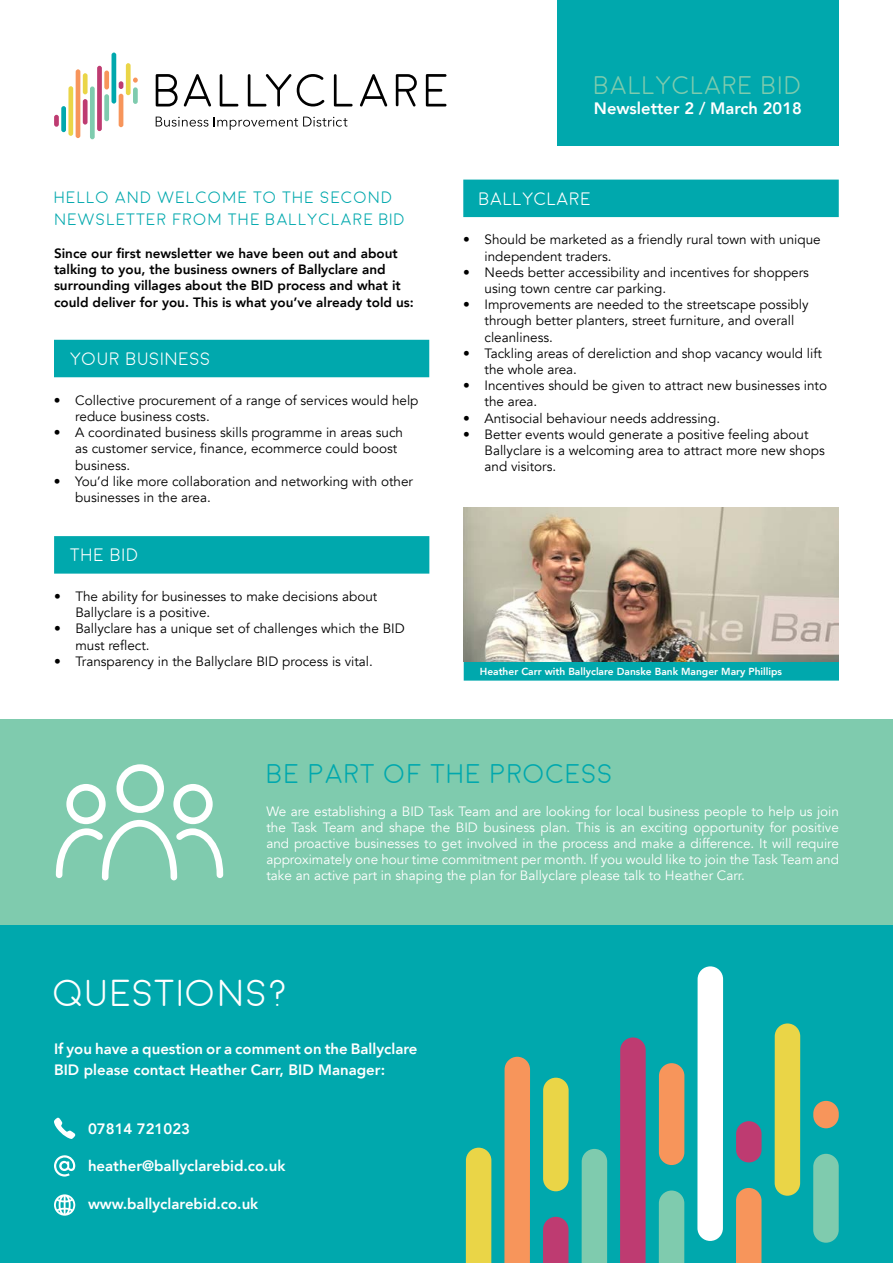
<style>
.page{position:relative;width:893px;height:1263px;background:#fff}
.page>*{position:absolute;margin:0;border:0;box-sizing:border-box;transform-origin:0 0}
.t1{font:300 37.5px "Moon";letter-spacing:.05em;color:#fff}
.t2{font:300 27px "Moon";letter-spacing:.05em;color:#00a8ad}
.t3{font:300 25.5px "Moon";letter-spacing:.05em;color:#7fcbae}
.t4{font:300 18px "Moon";letter-spacing:.05em;color:#fff}
.t5{font:300 16.5px/22.2px "Moon";letter-spacing:.05em;color:#00a8ad}
.t6{font:800 16.5px "Avenir";color:#fff}
.t7{font:800 15px/21px "Avenir";color:#fff}
.t8{font:13.5px/16.2px "Avenir";color:#000}
.t9{font:13.5px/16.2px "Avenir";color:#fff;text-align:justify}
.t10{font:800 13.5px/16.2px "Avenir";color:#000}
.t11{font:800 10.2px "Avenir";color:#fff}
</style>
<div class="page">
<div style="left:0;top:719px;width:893px;height:207px;background:#7fcbae"></div>
<div style="left:0;top:926px;width:893px;height:337px;background:#00a8ad"></div>
<svg style="left:133px;top:78px;width:5px;height:5px"></svg>
<div style="left:133px;top:87px;width:5px;height:17px;background:#7fcbae;border-radius:2px"></div>
<div style="left:126px;top:63px;width:5px;height:32px;background:#ead547;border-radius:2px"></div>
<div style="left:111px;top:53px;width:5px;height:51px;background:#00a8ad;border-radius:2px"></div>
<div style="left:104px;top:71px;width:5px;height:18px;background:#f7955b;border-radius:2px"></div>
<div style="left:104px;top:94px;width:5px;height:27px;background:#7fcbae;border-radius:2px"></div>
<div style="left:97px;top:66px;width:5px;height:65px;background:#be3b71;border-radius:2px"></div>
<div style="left:90px;top:86px;width:5px;height:53px;background:#7fcbae;border-radius:2px"></div>
<div style="left:83px;top:73px;width:5px;height:21px;background:#ead547;border-radius:2px"></div>
<div style="left:83px;top:99px;width:5px;height:26px;background:#be3b71;border-radius:2px"></div>
<hr style="left:76px;top:69px;width:4px;height:69px;background:#f7955b;border-radius:2px">
<div style="left:68px;top:86px;width:5px;height:50px;background:#ead547;border-radius:2px"></div>
<div style="left:61px;top:106px;width:5px;height:26px;background:#00a8ad;border-radius:2px"></div>
<div style="left:54px;top:115px;width:5px;height:12px;background:#be3b71;border-radius:2px"></div>
<svg style="left:119px;top:81px;width:4px;height:8px"></svg>
<hr style="left:119px;top:94px;width:4px;height:33px;background:#f7955b;border-radius:2px">
<svg style="left:156px;top:74px;width:22px;height:32px"></svg>
<svg style="left:184px;top:74px;width:27px;height:32px"></svg>
<svg style="left:220px;top:74px;width:18px;height:32px"></svg>
<svg style="left:248px;top:74px;width:43px;height:32px"></svg>
<svg style="left:297px;top:74px;width:27px;height:32px"></svg>
<svg style="left:334px;top:74px;width:19px;height:32px"></svg>
<svg style="left:360px;top:74px;width:27px;height:32px"></svg>
<svg style="left:396px;top:74px;width:21px;height:32px"></svg>
<svg style="left:426px;top:74px;width:20px;height:32px"></svg>
<svg style="left:156px;top:117px;width:52px;height:10px"></svg>
<svg style="left:214px;top:117px;width:133px;height:13px"></svg>
<div style="left:813px;top:1101px;width:26px;height:27px;background:#f7955b;border-radius:13px"></div>
<div style="left:813px;top:1154px;width:26px;height:89px;background:#7fcbae;border-radius:13px"></div>
<div style="left:775px;top:1023px;width:25px;height:173px;background:#ead547;border-radius:13px"></div>
<div style="left:697px;top:966px;width:26px;height:275px;background:#fff;border-radius:13px"></div>
<div style="left:659px;top:1063px;width:25px;height:102px;background:#f7955b;border-radius:13px"></div>
<div style="left:659px;top:1190px;width:25px;height:73px;background:#7fcbae"></div>
<svg style="left:620px;top:1037px;width:26px;height:226px;background:#b73e72"></svg>
<div style="left:581px;top:1149px;width:26px;height:114px;background:#7fcbae"></div>
<div style="left:543px;top:1078px;width:26px;height:113px;background:#ead547;border-radius:13px"></div>
<svg style="left:543px;top:1217px;width:26px;height:46px"></svg>
<div style="left:504px;top:1057px;width:26px;height:206px;background:#f7955b"></div>
<div style="left:466px;top:1148px;width:25px;height:115px;background:#ead547"></div>
<div style="left:736px;top:1121px;width:26px;height:41px;background:#be3b71;border-radius:13px"></div>
<div style="left:736px;top:1188px;width:25px;height:75px;background:#f7955b"></div>
<svg style="left:54px;top:1155px;width:21px;height:21px"></svg>
<svg style="left:54px;top:1117px;width:21px;height:22px"></svg>
<svg style="left:54px;top:1194px;width:21px;height:22px"></svg>
<div style="left:557px;top:0;width:282px;height:146px;background:#00a8ad"></div>
<div style="left:54px;top:536px;width:375px;height:38px;background:#00a8ad"></div>
<div style="left:464px;top:661px;width:375px;height:20px;background:#00a8ad"></div>
<div style="left:54px;top:340px;width:375px;height:37px;background:#00a8ad"></div>
<div style="left:463px;top:180px;width:376px;height:37px;background:#00a8ad"></div>
<svg style="left:56px;top:764px;width:167px;height:116px"></svg>
<img style="left:464px;top:507px;width:375px;height:154px">
<p class="t5" style="left:54px;top:186px;width:353px">HELLO AND WELCOME TO THE SECOND<br>NEWSLETTER FROM THE BALLYCLARE BID</p>
<p class="t10" style="left:54px;top:245px;width:361px">Since our first newsletter we have been out and about talking to you, the business owners of Ballyclare and surrounding villages about the BID process and what it could deliver for you. This is what you’ve already told us:</p>
<h3 class="t4" style="left:71px;top:350px;width:141px">YOUR BUSINESS</h3>
<p class="t8" style="left:75px;top:392px;width:345px;text-indent:-21px">• Collective procurement of a range of services would help reduce business costs.</p>
<p class="t8" style="left:75px;top:425px;width:329px;text-indent:-21px">• A coordinated business skills programme in areas such as customer service, finance, ecommerce could boost business.</p>
<p class="t8" style="left:75px;top:473px;width:339px;text-indent:-21px">• You’d like more collaboration and networking with other businesses in the area.</p>
<h3 class="t4" style="left:71px;top:546px;width:70px">THE BID</h3>
<p class="t8" style="left:75px;top:588px;width:304px;text-indent:-21px">• The ability for businesses to make decisions about<br>Ballyclare is a positive.</p>
<p class="t8" style="left:75px;top:621px;width:331px;text-indent:-21px">• Ballyclare has a unique set of challenges which the BID must reflect.</p>
<p class="t8" style="left:54px;top:653px;width:320px">• Transparency in the Ballyclare BID process is vital.</p>
<h3 class="t3" style="left:594px;top:73px;width:210px">BALLYCLARE BID</h3>
<p class="t6" style="left:594px;top:95px;width:210px">Newsletter 2 / March 2018</p>
<h3 class="t4" style="left:479px;top:190px;width:113px">BALLYCLARE</h3>
<p class="t8" style="left:485px;top:232px;width:338px;text-indent:-21px">• Should be marketed as a friendly rural town with unique independent traders.</p>
<p class="t8" style="left:485px;top:264px;width:326px;text-indent:-21px">• Needs better accessibility and incentives for shoppers using town centre car parking.</p>
<p class="t8" style="left:485px;top:297px;width:326px;text-indent:-21px">• Improvements are needed to the streetscape possibly through better planters, street furniture, and overall cleanliness.</p>
<p class="t8" style="left:485px;top:345px;width:339px;text-indent:-21px">• Tackling areas of dereliction and shop vacancy would lift the whole area.</p>
<p class="t8" style="left:485px;top:378px;width:344px;text-indent:-21px">• Incentives should be given to attract new businesses into the area.</p>
<p class="t8" style="left:463px;top:410px;width:258px">• Antisocial behaviour needs addressing.</p>
<p class="t8" style="left:485px;top:426px;width:342px;text-indent:-21px">• Better events would generate a positive feeling about<br>Ballyclare is a welcoming area to attract more new shops and visitors.</p>
<p class="t11" style="left:480px;top:664px;width:304px">Heather Carr with Ballyclare Danske Bank Manger Mary Phillips</p>
<h2 class="t2" style="left:266px;top:760px;width:348px">BE PART OF THE PROCESS</h2>
<p class="t9" style="left:266px;top:803px;width:574px">We are establishing a BID Task Team and are looking for local business people to help us join the Task Team and shape the BID business plan. This is an exciting opportunity for positive and proactive businesses to get involved in the process and make a difference. It will require approximately one hour time commitment per month. If you would like to join the Task Team and take an active part in shaping the plan for Ballyclare please talk to Heather Carr.</p>
<h1 class="t1" style="left:54px;top:975px;width:235px">QUESTIONS?</h1>
<p class="t7" style="left:54px;top:1038px;width:365px">If you have a question or a comment on the Ballyclare<br>BID please contact Heather Carr, BID Manager:</p>
<p class="t7" style="left:88px;top:1118px;width:104px">07814 721023</p>
<p class="t7" style="left:88px;top:1155px;width:199px">heather@ballyclarebid.co.uk</p>
<p class="t7" style="left:88px;top:1193px;width:172px">www.ballyclarebid.co.uk</p>
</div>
